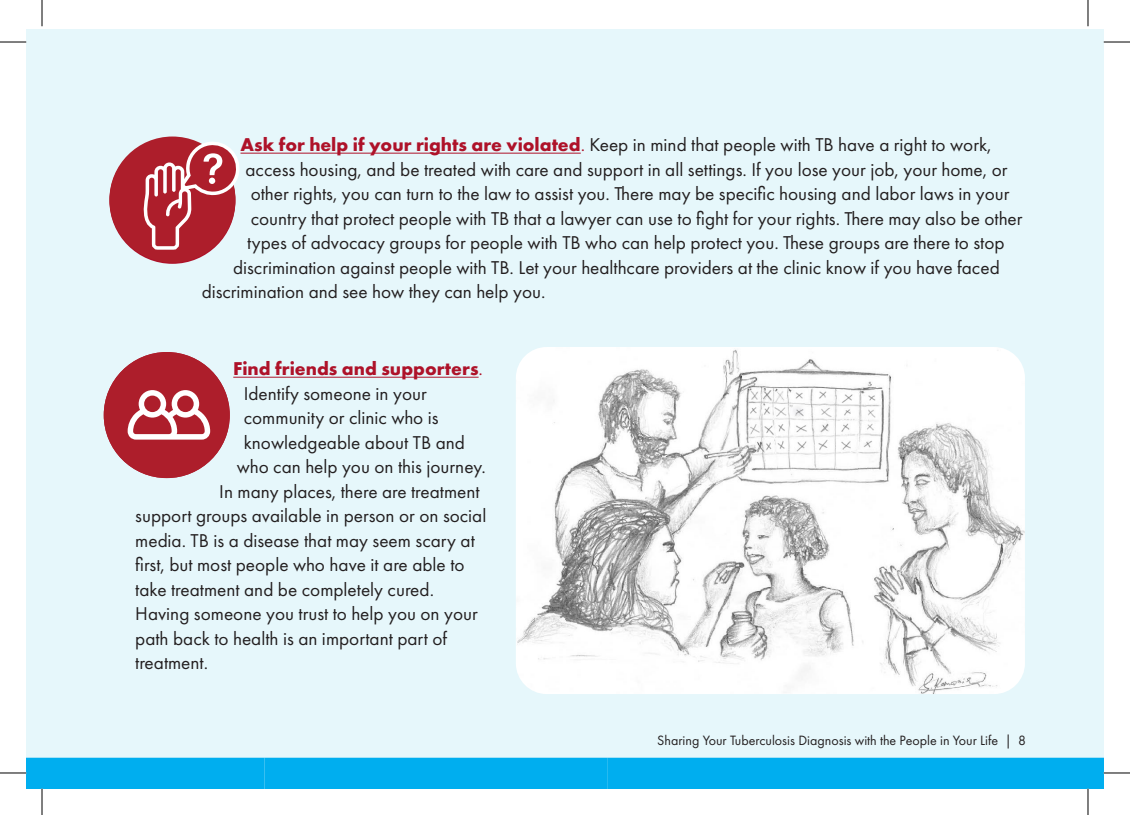
<style>
.page{position:relative;width:1130px;height:815px;background:#fff}
.page>*{position:absolute;margin:0;border:0;box-sizing:border-box;transform-origin:0 0}
.List_Paragraph{font:19.25px "Futura PT";color:#231f20}
.List_Paragraph-2{font:700 19.25px "Futura PT";color:#ae1229}
.t1{font:14px "Futura PT";color:#231f20}
.s1{font-weight:700;color:#ae1229}
.s2{color:#ae1229}
.s3{font-weight:400}
</style>
<div class="page">
<div style="left:26px;top:29px;width:1078px;height:760px;background:#e6f7fb"></div>
<hr style="left:240px;top:153px;width:341px;height:1px;background:#ae1229">
<hr style="left:233px;top:377px;width:246px;height:1px;background:#ae1229">
<div style="left:26px;top:758px;width:238px;height:31px;background:#00aeef"></div>
<div style="left:264px;top:758px;width:343px;height:31px;background:#00aeef"></div>
<div style="left:607px;top:758px;width:497px;height:31px;background:#00aeef"></div>
<img style="left:516px;top:347px;width:509px;height:347px">
<div style="left:109px;top:136px;width:126px;height:126px;background:#ad1e2b;border-radius:50%"></div>
<svg style="left:140px;top:137px;width:103px;height:116px"></svg>
<div style="left:104px;top:352px;width:126px;height:126px;background:#ad1e2b;border-radius:50%"></div>
<svg style="left:128px;top:390px;width:82px;height:50px"></svg>
<svg style="left:0;top:42px;width:26px;height:1px"></svg>
<svg style="left:1104px;top:42px;width:26px;height:1px"></svg>
<svg style="left:0;top:773px;width:26px;height:1px"></svg>
<svg style="left:1104px;top:773px;width:26px;height:1px"></svg>
<svg style="left:42px;top:0;width:1px;height:26px"></svg>
<svg style="left:42px;top:789px;width:1px;height:26px"></svg>
<svg style="left:1088px;top:0;width:1px;height:26px"></svg>
<svg style="left:1088px;top:789px;width:1px;height:26px"></svg>
<p class="List_Paragraph" style="left:240px;top:133px;width:752px"><span class="s1">Ask for help if your rights are violated</span><span class="s2">.</span> Keep in mind that people with TB have a right to work,</p>
<p class="List_Paragraph" style="left:245px;top:158px;width:763px">access housing, and be treated with care and support in all settings. If you lose your job, your home, or</p>
<p class="List_Paragraph" style="left:251px;top:182px;width:760px">other rights, you can turn to the law to assist you. There may be specific housing and labor laws in your</p>
<p class="List_Paragraph" style="left:251px;top:207px;width:773px">country that protect people with TB that a lawyer can use to fight for your rights. There may also be other</p>
<p class="List_Paragraph" style="left:247px;top:231px;width:759px">types of advocacy groups for people with TB who can help protect you. These groups are there to stop</p>
<p class="List_Paragraph" style="left:233px;top:256px;width:768px">discrimination against people with TB. Let your healthcare providers at the clinic know if you have faced</p>
<p class="List_Paragraph" style="left:202px;top:280px;width:345px">discrimination and see how they can help you.</p>
<p class="List_Paragraph-2" style="left:233px;top:356px;width:251px">Find friends and supporters<span class="s3">.</span></p>
<p class="List_Paragraph" style="left:244px;top:382px;width:184px">Identify someone in your</p>
<p class="List_Paragraph" style="left:244px;top:406px;width:196px">community or clinic who is</p>
<p class="List_Paragraph" style="left:244px;top:431px;width:223px">knowledgeable about TB and</p>
<p class="List_Paragraph" style="left:237px;top:455px;width:251px">who can help you on this journey.</p>
<p class="List_Paragraph" style="left:219px;top:480px;width:262px">In many places, there are treatment</p>
<p class="List_Paragraph" style="left:135px;top:504px;width:353px">support groups available in person or on social</p>
<p class="List_Paragraph" style="left:135px;top:529px;width:341px">media. TB is a disease that may seem scary at</p>
<p class="List_Paragraph" style="left:135px;top:553px;width:331px">first, but most people who have it are able to</p>
<p class="List_Paragraph" style="left:135px;top:578px;width:300px">take treatment and be completely cured.</p>
<p class="List_Paragraph" style="left:135px;top:602px;width:344px">Having someone you trust to help you on your</p>
<p class="List_Paragraph" style="left:135px;top:627px;width:313px">path back to health is an important part of</p>
<p class="List_Paragraph" style="left:135px;top:651px;width:74px">treatment.</p>
<p class="t1" style="left:657px;top:731px;width:370px">Sharing Your Tuberculosis Diagnosis with the People in Your Life | 8</p>
</div>
